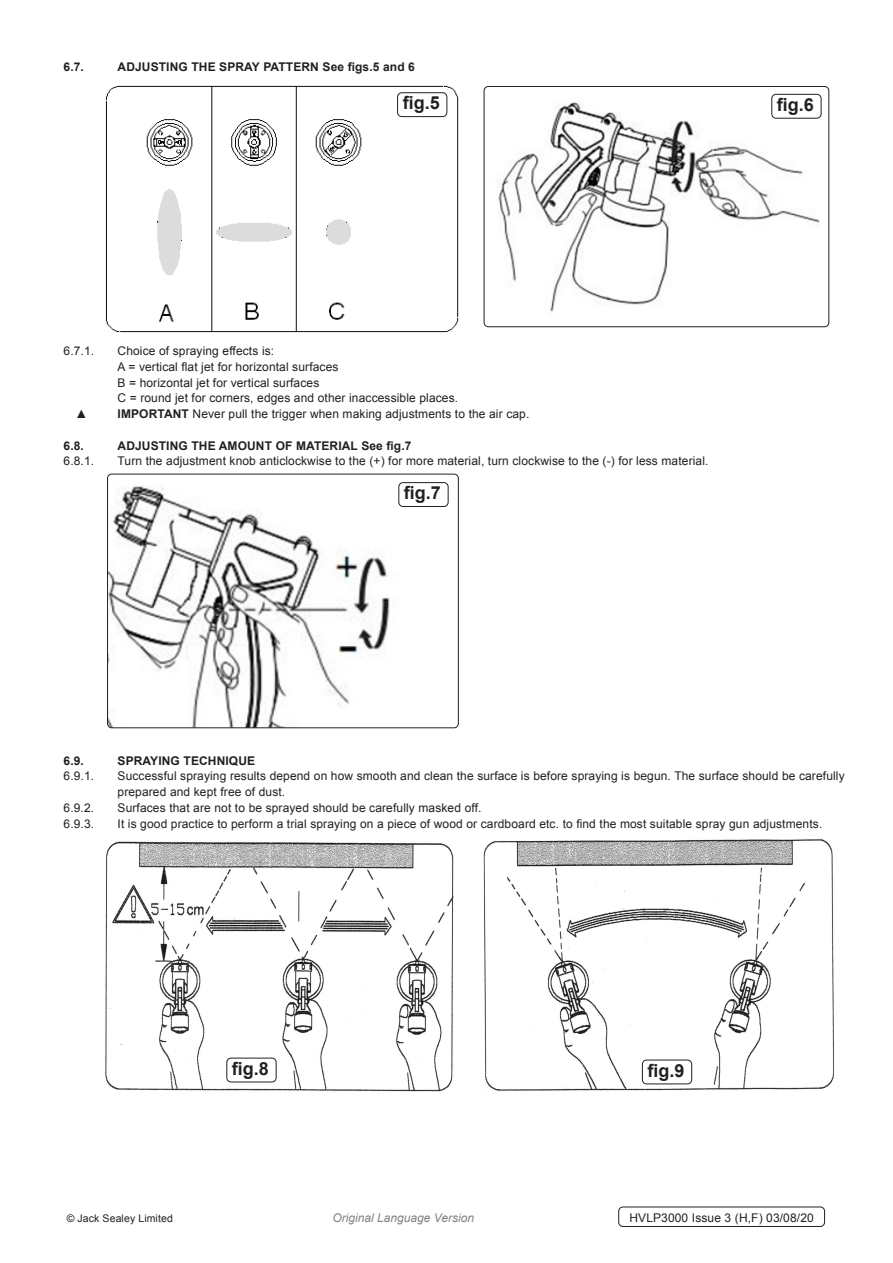
<style>
.page{position:relative;width:893px;height:1263px;background:#fff}
.page>*{position:absolute;margin:0;border:0;box-sizing:border-box;transform-origin:0 0}
.t1{font:700 18px "Arial";color:#231f20}
.Body{font:12px/15.8px "Arial";letter-spacing:.01em;color:#231f20}
.t2{font:700 12px "Arial";letter-spacing:.01em;color:#231f20}
.Body__Footer{font:12px "Arial";letter-spacing:.01em;color:#231f20}
.t3{font:italic 12px "Arial";color:#808285}
.Body__Justified__7pt{font:10.5px "Arial";letter-spacing:.01em;color:#231f20}
.s1{font-weight:700}
</style>
<div class="page">
<img style="left:108px;top:474px;width:293px;height:254px">
<div style="left:107px;top:474px;width:352px;height:254px;border:1px solid #231f20;border-radius:4px"></div>
<div style="left:398px;top:482px;width:50px;height:25px;border:1px solid #231f20;border-radius:4px"></div>
<img style="left:105px;top:841px;width:349px;height:251px">
<img style="left:483px;top:839px;width:351px;height:252px">
<div style="left:226px;top:1058px;width:50px;height:24px;border:1px solid #231f20;border-radius:4px"></div>
<div style="left:642px;top:1060px;width:50px;height:24px;border:1px solid #231f20;border-radius:4px"></div>
<img style="left:498px;top:93px;width:324px;height:219px">
<div style="left:484px;top:86px;width:345px;height:241px;border:1px solid #231f20;border-radius:4px"></div>
<div style="left:771px;top:94px;width:50px;height:25px;border:1px solid #231f20;border-radius:4px"></div>
<img style="left:106px;top:85px;width:353px;height:248px">
<div style="left:397px;top:92px;width:50px;height:25px;border:1px solid #231f20;border-radius:4px"></div>
<div style="left:618px;top:1206px;width:207px;height:21px;border:1px solid #231f20;border-radius:4px"></div>
<p class="t2" style="left:64px;top:59px;width:22px">6.7.</p>
<p class="t2" style="left:118px;top:59px;width:299px">ADJUSTING THE SPRAY PATTERN See figs.5 and 6</p>
<p class="t1" style="left:403px;top:91px;width:39px">fig.5</p>
<p class="t1" style="left:777px;top:92px;width:39px">fig.6</p>
<p class="Body" style="left:64px;top:343px;width:32px">6.7.1.</p>
<p class="Body" style="left:118px;top:343px;width:158px">Choice of spraying effects is:</p>
<p class="Body" style="left:118px;top:359px;width:222px">A = vertical flat jet for horizontal surfaces</p>
<p class="Body" style="left:118px;top:374px;width:203px">B = horizontal jet for vertical surfaces</p>
<p class="Body" style="left:118px;top:390px;width:342px">C = round jet for corners, edges and other inaccessible places.</p>
<p class="Body" style="left:76px;top:406px;width:13px">▲</p>
<p class="Body" style="left:118px;top:406px;width:413px"><span class="s1">IMPORTANT</span> Never pull the trigger when making adjustments to the air cap.</p>
<p class="t2" style="left:64px;top:437px;width:22px">6.8.</p>
<p class="t2" style="left:118px;top:437px;width:295px">ADJUSTING THE AMOUNT OF MATERIAL See fig.7</p>
<p class="Body" style="left:64px;top:453px;width:32px">6.8.1.</p>
<p class="Body" style="left:118px;top:453px;width:592px">Turn the adjustment knob anticlockwise to the (+) for more material, turn clockwise to the (-) for less material.</p>
<p class="t1" style="left:404px;top:481px;width:39px">fig.7</p>
<p class="t2" style="left:64px;top:752px;width:22px">6.9.</p>
<p class="t2" style="left:118px;top:752px;width:139px">SPRAYING TECHNIQUE</p>
<p class="Body" style="left:64px;top:768px;width:32px">6.9.1.</p>
<p class="Body" style="left:118px;top:768px;width:729px">Successful spraying results depend on how smooth and clean the surface is before spraying is begun. The surface should be carefully prepared and kept free of dust.</p>
<p class="Body" style="left:64px;top:800px;width:32px">6.9.2.</p>
<p class="Body" style="left:118px;top:800px;width:365px">Surfaces that are not to be sprayed should be carefully masked off.</p>
<p class="Body" style="left:64px;top:815px;width:32px">6.9.3.</p>
<p class="Body" style="left:118px;top:815px;width:706px">It is good practice to perform a trial spraying on a piece of wood or cardboard etc. to find the most suitable spray gun adjustments.</p>
<p class="t1" style="left:232px;top:1056px;width:39px">fig.8</p>
<p class="t1" style="left:647px;top:1058px;width:39px">fig.9</p>
<p class="Body__Justified__7pt" style="left:67px;top:1211px;width:108px">© Jack Sealey Limited</p>
<p class="t3" style="left:333px;top:1210px;width:143px">Original Language Version</p>
<p class="Body__Footer" style="left:629px;top:1210px;width:186px">HVLP3000 Issue 3 (H,F) 03/08/20</p>
</div>
